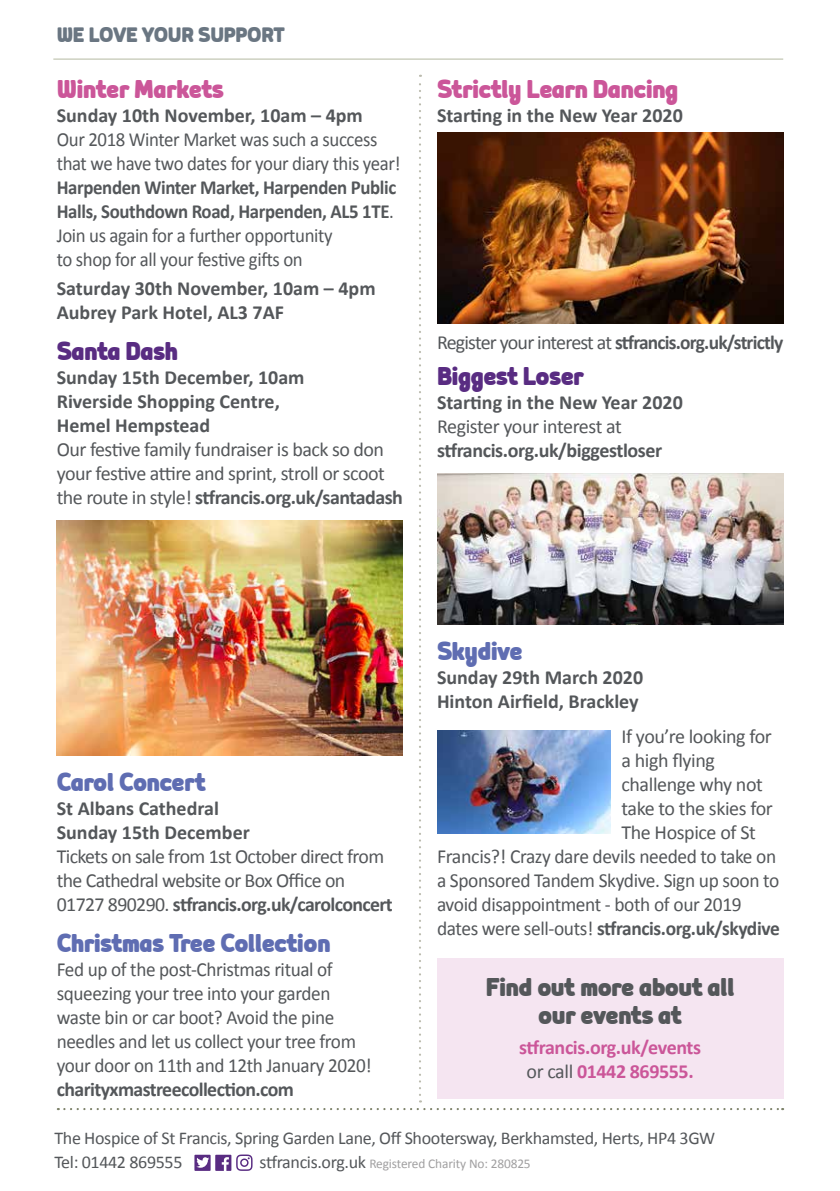
<style>
.page{position:relative;width:840px;height:1191px;background:#fff}
.page>*{position:absolute;margin:0;border:0;box-sizing:border-box;transform-origin:0 0}
.t1{font:900 32px "Mairy";letter-spacing:-.02em;color:#5f6db2}
.t2{font:900 32px "Mairy";letter-spacing:-.02em;color:#cb5699}
.t3{font:900 32px/28px "Mairy";letter-spacing:-.02em;color:#54575a;text-align:center}
.t4{font:900 32px "Mairy";letter-spacing:-.02em;color:#592c82}
.t5{font:900 26px "Mairy";letter-spacing:-.01em;color:#6a7682}
.t6{font:20px/24px "Calibri";letter-spacing:-.02em;color:#54575a}
.t7{font:700 20px/24px "Calibri";letter-spacing:-.005em;color:#54575a}
.t8{font:20px/24px "Calibri";letter-spacing:-.02em;color:#54575a;scale:.96 1}
.t9{font:700 20px/24px "Calibri";letter-spacing:-.005em;color:#54575a;scale:.94 1}
.t10{font:20px/24px "Calibri";letter-spacing:-.02em;color:#54575a;scale:.94 1}
.t11{font:700 20px "Calibri";letter-spacing:-.04em;color:#54575a}
.t12{font:700 20px/24px "Calibri";letter-spacing:-.02em;color:#cb5699;text-align:center}
.t13{font:700 20px "Calibri";letter-spacing:-.03em;color:#54575a}
.t14{font:18px/23.6px "Calibri";letter-spacing:-.02em;color:#54575a}
.t15{font:13.4px "Calibri";letter-spacing:-.01em;color:#a1a0a1}
.s1{font-weight:400}
.s2{font-weight:700}
.s3{font-weight:400;color:#54575a}
.s4{font-size:18px;color:#54575a}
</style>
<div class="page">
<svg style="left:194px;top:1154px;width:58px;height:16px"></svg>
<svg style="left:58px;top:1108px;width:724px;height:2px"></svg>
<hr style="left:53px;top:58px;width:729px;height:2px;background:#cbcfbe">
<div style="left:437px;top:958px;width:345px;height:141px;background:#f5e5f1"></div>
<img style="left:437px;top:133px;width:345px;height:191px">
<img style="left:437px;top:473px;width:345px;height:152px">
<img style="left:437px;top:730px;width:172px;height:103px">
<svg style="left:419px;top:75px;width:2px;height:1027px"></svg>
<img style="left:57px;top:520px;width:346px;height:236px">
<h2 class="t5" style="left:57px;top:20px;width:229px">WE LOVE YOUR SUPPORT</h2>
<h1 class="t2" style="left:57px;top:70px;width:169px">Winter Markets</h1>
<p class="t7" style="left:57px;top:102px;width:307px">Sunday 10th November, 10am – 4pm</p>
<p class="t10" style="left:57px;top:126px;width:367px">Our 2018 Winter Market was such a success that we have two dates for your diary this year!</p>
<p class="t9" style="left:57px;top:174px;width:362px">Harpenden Winter Market, Harpenden Public Halls, Southdown Road, Harpenden, AL5 1TE<span class="s1">.<br>Join us again for a further opportunity<br>to shop for all your festive gifts on</span></p>
<p class="t7" style="left:57px;top:276px;width:320px">Saturday 30th November, 10am – 4pm<br>Aubrey Park Hotel, AL3 7AF</p>
<h1 class="t4" style="left:57px;top:332px;width:123px">Santa Dash</h1>
<p class="t7" style="left:57px;top:364px;width:249px">Sunday 15th December, 10am<br>Riverside Shopping Centre,<br>Hemel Hempstead</p>
<p class="t6" style="left:57px;top:436px;width:347px">Our festive family fundraiser is back so don your festive attire and sprint, stroll or scoot the route in style! <span class="s2">stfrancis.org.uk/santadash</span></p>
<h1 class="t2" style="left:437px;top:70px;width:243px">Strictly Learn Dancing</h1>
<p class="t7" style="left:437px;top:102px;width:247px">Starting in the New Year 2020</p>
<p class="t11" style="left:437px;top:330px;width:347px"><span class="s1">Register your interest at</span> stfrancis.org.uk/strictly</p>
<h1 class="t4" style="left:437px;top:356px;width:148px">Biggest Loser</h1>
<p class="t7" style="left:437px;top:389px;width:247px">Starting in the New Year 2020</p>
<p class="t6" style="left:437px;top:413px;width:186px">Register your interest at</p>
<p class="t7" style="left:437px;top:437px;width:227px">stfrancis.org.uk/biggestloser</p>
<h1 class="t1" style="left:57px;top:763px;width:150px">Carol Concert</h1>
<p class="t7" style="left:57px;top:795px;width:194px">St Albans Cathedral<br>Sunday 15th December</p>
<p class="t6" style="left:57px;top:843px;width:337px">Tickets on sale from 1st October direct from the Cathedral website or Box Office on<br>01727 890290. <span class="s2">stfrancis.org.uk/carolconcert</span></p>
<h1 class="t1" style="left:57px;top:923px;width:275px">Christmas Tree Collection</h1>
<p class="t8" style="left:57px;top:956px;width:329px">Fed up of the post-Christmas ritual of squeezing your tree into your garden waste bin or car boot? Avoid the pine needles and let us collect your tree from your door on 11th and 12th January 2020!</p>
<p class="t13" style="left:57px;top:1076px;width:238px">charityxmastreecollection.com</p>
<h1 class="t1" style="left:437px;top:632px;width:87px">Skydive</h1>
<p class="t7" style="left:437px;top:664px;width:207px">Sunday 29th March 2020<br>Hinton Airfield, Brackley</p>
<p class="t6" style="left:621px;top:723px;width:152px">If you’re looking for</p>
<p class="t6" style="left:621px;top:747px;width:95px">a high flying</p>
<p class="t6" style="left:621px;top:771px;width:143px">challenge why not</p>
<p class="t6" style="left:621px;top:795px;width:153px">take to the skies for</p>
<p class="t6" style="left:621px;top:819px;width:136px">The Hospice of St</p>
<p class="t6" style="left:437px;top:843px;width:340px">Francis?! Crazy dare devils needed to take on</p>
<p class="t6" style="left:437px;top:867px;width:343px">a Sponsored Tandem Skydive. Sign up soon to</p>
<p class="t6" style="left:437px;top:891px;width:306px">avoid disappointment - both of our 2019</p>
<p class="t7" style="left:437px;top:915px;width:344px"><span class="s1">dates were sell-outs!</span> stfrancis.org.uk/skydive</p>
<h1 class="t3" style="left:485px;top:972px;width:250px">Find out more about all our events at</h1>
<p class="t12" style="left:519px;top:1034px;width:183px">stfrancis.org.uk/events <span class="s3">or call</span> 01442 869555.</p>
<p class="t14" style="left:54px;top:1125px;width:662px">The Hospice of St Francis, Spring Garden Lane, Off Shootersway, Berkhamsted, Herts, HP4 3GW<br>Tel: 01442 869555</p>
<p class="t15" style="left:259px;top:1155px;width:272px"><span class="s4">stfrancis.org.uk</span> Registered Charity No: 280825</p>
</div>
